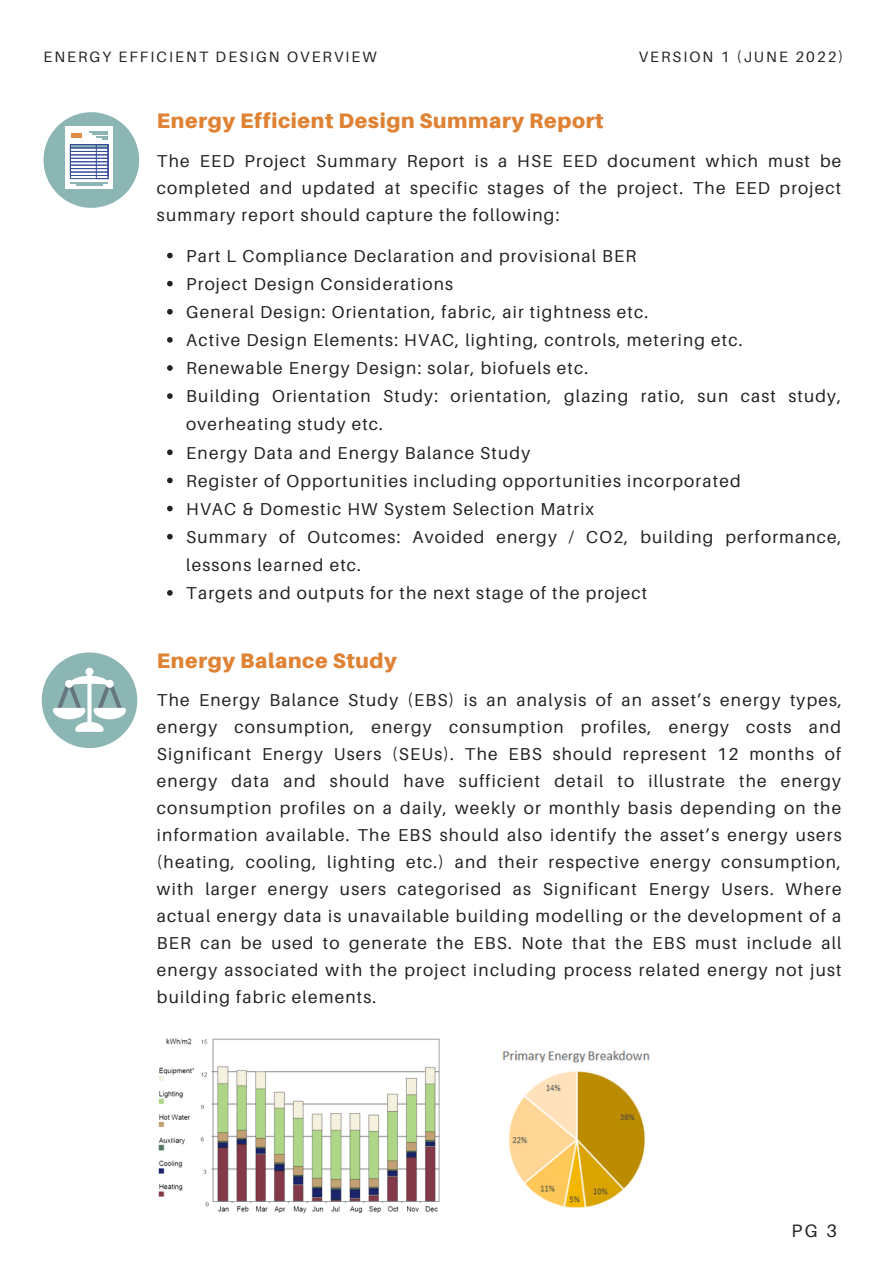
<style>
.page{position:relative;width:893px;height:1264px;background:#fff}
.page>*{position:absolute;margin:0;border:0;box-sizing:border-box;transform-origin:0 0}
.t1{font:900 21px "Aileron";letter-spacing:.03em;color:#df8234}
.t2{font:18px "Aileron";color:#222}
.t3{font:17.25px/27px "Aileron";letter-spacing:.07em;color:#222;text-align:justify}
.t4{font:15px "Aileron";letter-spacing:.14em;color:#222}
</style>
<div class="page">
<svg style="left:44px;top:112px;width:95px;height:96px"></svg>
<img style="left:158px;top:1038px;width:282px;height:175px">
<img style="left:502px;top:1050px;width:148px;height:158px">
<div style="left:42px;top:652px;width:95px;height:96px;background:#8cb6b3;border-radius:50%"></div>
<svg style="left:53px;top:667px;width:73px;height:65px"></svg>
<svg style="left:167px;top:253px;width:6px;height:5px"></svg>
<svg style="left:167px;top:281px;width:6px;height:5px"></svg>
<svg style="left:167px;top:309px;width:6px;height:5px"></svg>
<svg style="left:167px;top:337px;width:6px;height:6px"></svg>
<svg style="left:167px;top:365px;width:6px;height:6px"></svg>
<svg style="left:167px;top:393px;width:6px;height:6px"></svg>
<svg style="left:167px;top:449px;width:6px;height:6px"></svg>
<svg style="left:167px;top:477px;width:6px;height:6px"></svg>
<svg style="left:167px;top:505px;width:6px;height:6px"></svg>
<svg style="left:167px;top:534px;width:6px;height:5px"></svg>
<svg style="left:167px;top:590px;width:6px;height:5px"></svg>
<p class="t4" style="left:44px;top:47px;width:334px">ENERGY EFFICIENT DESIGN OVERVIEW</p>
<p class="t4" style="left:638px;top:47px;width:206px">VERSION 1 (JUNE 2022)</p>
<p class="t1" style="left:157px;top:108px;width:448px">Energy Efficient Design Summary Report</p>
<p class="t3" style="left:157px;top:147px;width:685px">The EED Project Summary Report is a HSE EED document which must be completed and updated at specific stages of the project. The EED project summary report should capture the following:</p>
<p class="t3" style="left:186px;top:241px;width:657px;line-height:28px;text-align:left">Part L Compliance Declaration and provisional BER<br>Project Design Considerations<br>General Design: Orientation, fabric, air tightness etc.<br>Active Design Elements: HVAC, lighting, controls, metering etc.<br>Renewable Energy Design: solar, biofuels etc.<br>Building Orientation Study: orientation, glazing ratio, sun cast study, overheating study etc.<br>Energy Data and Energy Balance Study<br>Register of Opportunities including opportunities incorporated<br>HVAC &amp; Domestic HW System Selection Matrix<br>Summary of Outcomes: Avoided energy / CO2, building performance, lessons learned etc.<br>Targets and outputs for the next stage of the project</p>
<p class="t1" style="left:157px;top:648px;width:241px">Energy Balance Study</p>
<p class="t3" style="left:157px;top:686px;width:686px">The Energy Balance Study (EBS) is an analysis of an asset’s energy types, energy consumption, energy consumption profiles, energy costs and Significant Energy Users (SEUs). The EBS should represent 12 months of energy data and should have sufficient detail to illustrate the energy consumption profiles on a daily, weekly or monthly basis depending on the information available. The EBS should also identify the asset’s energy users (heating, cooling, lighting etc.) and their respective energy consumption, with larger energy users categorised as Significant Energy Users. Where actual energy data is unavailable building modelling or the development of a BER can be used to generate the EBS. Note that the EBS must include all energy associated with the project including process related energy not just building fabric elements.</p>
<p class="t2" style="left:791px;top:1218px;width:47px">PG 3</p>
</div>
